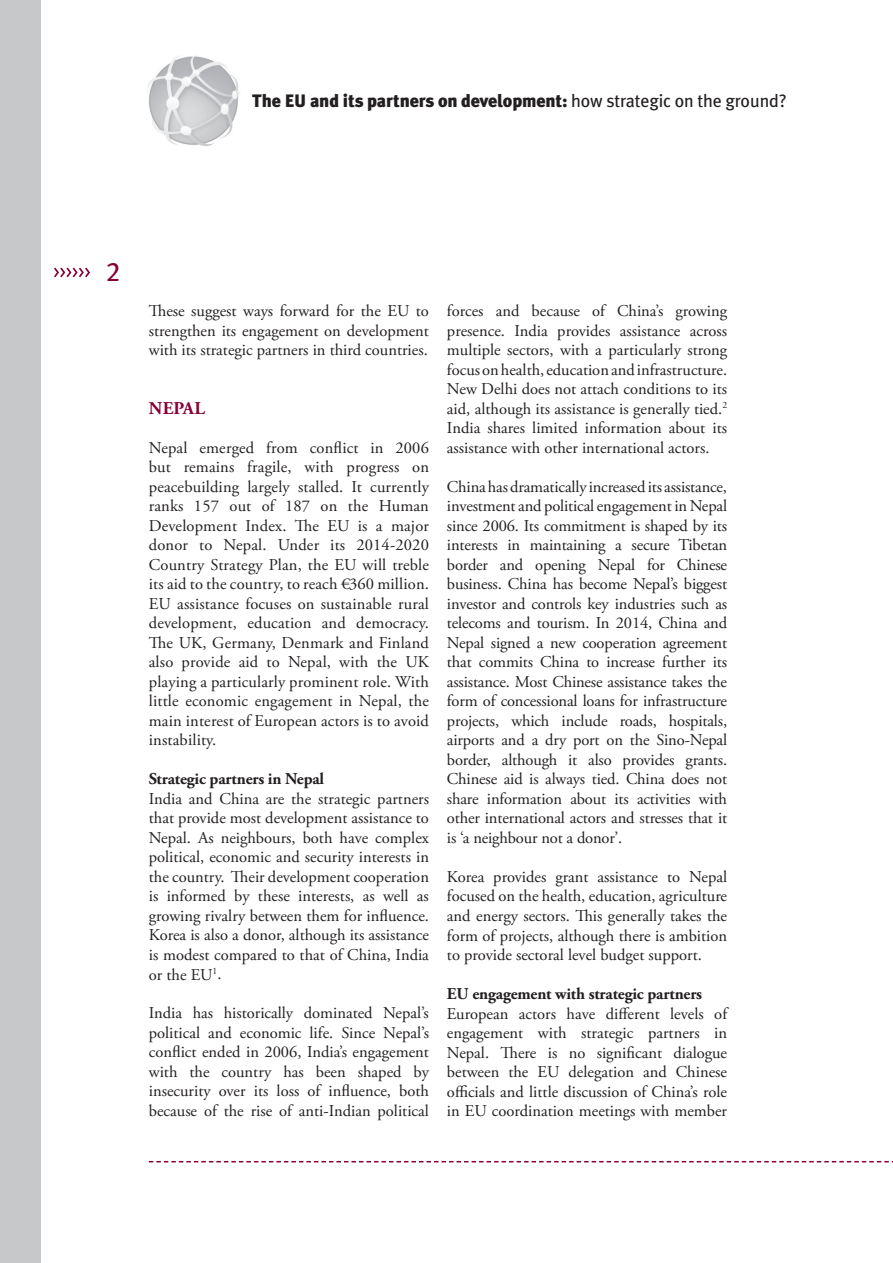
<style>
.page{position:relative;width:893px;height:1263px;background:#fff}
.page>*{position:absolute;margin:0;border:0;box-sizing:border-box;transform-origin:0 0}
.t1{font:27px "Meta Plus Book Caps";color:#860037}
.t2{font:900 18px "Meta Plus";letter-spacing:-.01em;color:#231f20}
.t3{font:700 18px "Adobe Garamond Pro";letter-spacing:.015em;color:#860037}
.t4{font:16.5px/19.5px "Adobe Garamond Pro";color:#231f20;text-align:justify}
.t5{font:700 16.5px "Adobe Garamond Pro";letter-spacing:-.01em;color:#231f20}
.s1{font-weight:400}
</style>
<div class="page">
<svg style="left:149px;top:1161px;width:744px;height:1px"></svg>
<svg style="left:54px;top:268px;width:36px;height:9px"></svg>
<img style="left:147px;top:56px;width:93px;height:91px">
<div style="left:0;top:0;width:40px;height:1263px;background:#c7c8ca"></div>
<p class="t2" style="left:252px;top:90px;width:536px">The EU and its partners on development: <span class="s1">how strategic on the ground?</span></p>
<h1 class="t1" style="left:106px;top:256px;width:16px">2</h1>
<p class="t4" style="left:149px;top:302px;width:282px">These suggest ways forward for the EU to strengthen its engagement on development with its strategic partners in third countries.</p>
<p class="t3" style="left:149px;top:398px;width:58px">Nepal</p>
<p class="t4" style="left:149px;top:438px;width:282px">Nepal emerged from conflict in 2006 but remains fragile, with progress on peacebuilding largely stalled. It currently ranks 157 out of 187 on the Human Development Index. The EU is a major donor to Nepal. Under its 2014-2020<br>Country Strategy Plan, the EU will treble its aid to the country, to reach €360 million.<br>EU assistance focuses on sustainable rural development, education and democracy.<br>The UK, Germany, Denmark and Finland also provide aid to Nepal, with the UK playing a particularly prominent role. With little economic engagement in Nepal, the main interest of European actors is to avoid instability.</p>
<p class="t5" style="left:149px;top:770px;width:177px">Strategic partners in Nepal</p>
<p class="t4" style="left:149px;top:789px;width:282px">India and China are the strategic partners that provide most development assistance to Nepal. As neighbours, both have complex political, economic and security interests in the country. Their development cooperation is informed by these interests, as well as growing rivalry between them for influence.<br>Korea is also a donor, although its assistance is modest compared to that of China, India or the EU<sup>1</sup>.</p>
<p class="t4" style="left:149px;top:1004px;width:282px">India has historically dominated Nepal’s political and economic life. Since Nepal’s conflict ended in 2006, India’s engagement with the country has been shaped by insecurity over its loss of influence, both because of the rise of anti-Indian political</p>
<p class="t4" style="left:447px;top:302px;width:282px">forces and because of China’s growing presence. India provides assistance across multiple sectors, with a particularly strong focus on health, education and infrastructure.<br>New Delhi does not attach conditions to its aid, although its assistance is generally tied.<sup>2<br></sup>India shares limited information about its assistance with other international actors.</p>
<p class="t4" style="left:447px;top:477px;width:282px">China has dramatically increased its assistance, investment and political engagement in Nepal since 2006. Its commitment is shaped by its interests in maintaining a secure Tibetan border and opening Nepal for Chinese business. China has become Nepal’s biggest investor and controls key industries such as telecoms and tourism. In 2014, China and Nepal signed a new cooperation agreement that commits China to increase further its assistance. Most Chinese assistance takes the form of concessional loans for infrastructure projects, which include roads, hospitals, airports and a dry port on the Sino-Nepal border, although it also provides grants.<br>Chinese aid is always tied. China does not share information about its activities with other international actors and stresses that it is ‘a neighbour not a donor’.</p>
<p class="t4" style="left:447px;top:867px;width:282px">Korea provides grant assistance to Nepal focused on the health, education, agriculture and energy sectors. This generally takes the form of projects, although there is ambition to provide sectoral level budget support.</p>
<p class="t5" style="left:447px;top:984px;width:257px">EU engagement with strategic partners</p>
<p class="t4" style="left:447px;top:1004px;width:282px">European actors have different levels of engagement with strategic partners in Nepal. There is no significant dialogue between the EU delegation and Chinese officials and little discussion of China’s role in EU coordination meetings with member</p>
</div>
